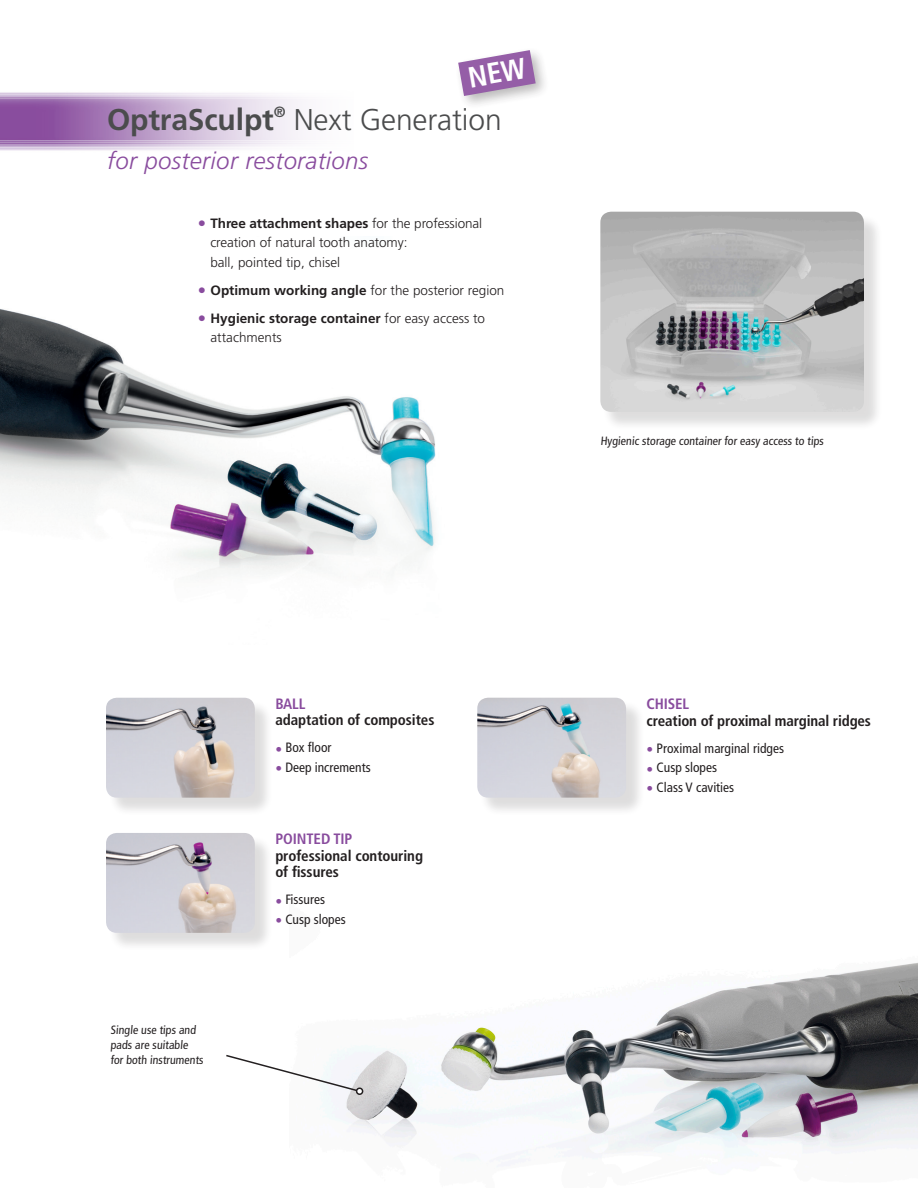
<style>
.page{position:relative;width:918px;height:1188px;background:#fff}
.page>*{position:absolute;margin:0;border:0;box-sizing:border-box;transform-origin:0 0}
.Lauftext{font:300 30px "Frutiger";letter-spacing:-.005em;color:#4b4c4d}
.Lauftext-2{font:italic 300 24px "Frutiger";letter-spacing:.01em;color:#894c9e}
.Lauftext-3{font:700 condensed 15px/16.5px "Frutiger";letter-spacing:-.005em;color:#231f20}
.Lauftext-4{font:700 condensed 15px "Frutiger";color:#894c9e}
.Lauftext-5{font:300 13.5px/19.5px "Frutiger";color:#231f20}
.Lauftext-6{font:condensed 13.5px "Frutiger";color:#231f20}
.t1{font:condensed 12px/15px "Frutiger";color:#231f20}
.s1{font-weight:700}
.s2{font-size:16.5px;color:#894c9e}
.s3{color:#894c9e}
</style>
<div class="page">
<img style="left:320px;top:962px;width:598px;height:205px">
<div style="left:454px;top:46px;width:96px;height:65px;background:#231f20;opacity:.35"></div>
<img style="left:0;top:309px;width:436px;height:268px">
<img style="left:0;top:92px;width:303px;height:59px">
<div style="left:108px;top:700px;width:166px;height:117px;background:#231f20;opacity:.15"></div>
<img style="left:106px;top:698px;width:149px;height:100px">
<div style="left:108px;top:835px;width:166px;height:117px;background:#231f20;opacity:.15"></div>
<img style="left:106px;top:833px;width:149px;height:100px">
<div style="left:480px;top:700px;width:165px;height:117px;background:#231f20;opacity:.15"></div>
<img style="left:477px;top:698px;width:149px;height:100px">
<div style="left:603px;top:214px;width:280px;height:216px;background:#231f20;opacity:.15"></div>
<img style="left:600px;top:212px;width:264px;height:200px">
<div style="left:356px;top:1088px;width:7px;height:6px;background:#fff;border-radius:2px"></div>
<svg style="left:226px;top:1054px;width:133px;height:38px"></svg>
<div style="left:356px;top:1087px;width:8px;height:8px;border:2px solid #231f20;border-radius:3px"></div>
<svg style="left:458px;top:50px;width:78px;height:46px"></svg>
<p class="Lauftext" style="left:107px;top:103px;width:396px"><span class="s1">OptraSculpt</span><sup>®</sup> Next Generation</p>
<p class="Lauftext-2" style="left:107px;top:147px;width:263px">for posterior restorations</p>
<p class="Lauftext-5" style="left:210px;top:213px;width:273px;text-indent:-13px"><span class="s2">•</span> <span class="s1">Three attachment shapes</span> for the professional creation of natural tooth anatomy:<br>ball, pointed tip, chisel</p>
<p class="Lauftext-5" style="left:198px;top:280px;width:308px"><span class="s2">•</span> <span class="s1">Optimum working angle</span> for the posterior region</p>
<p class="Lauftext-5" style="left:211px;top:308px;width:276px;text-indent:-13px"><span class="s2">•</span> <span class="s1">Hygienic storage container</span> for easy access to attachments</p>
<p class="t1" style="left:600px;top:433px;width:226px">Hygienic storage container for easy access to tips</p>
<p class="t1" style="left:111px;top:1022px;width:88px">Single use tips and pads are suitable</p>
<p class="t1" style="left:111px;top:1052px;width:96px">for both instruments</p>
<p class="Lauftext-4" style="left:275px;top:695px;width:32px">BALL</p>
<p class="Lauftext-3" style="left:275px;top:712px;width:161px">adaptation of composites</p>
<p class="Lauftext-6" style="left:275px;top:740px;width:58px"><span class="s3">•</span> Box floor</p>
<p class="Lauftext-6" style="left:275px;top:759px;width:97px"><span class="s3">•</span> Deep increments</p>
<p class="Lauftext-3" style="left:275px;top:831px;width:149px"><span class="s3">POINTED TIP </span>professional contouring of fissures</p>
<p class="Lauftext-6" style="left:275px;top:892px;width:51px"><span class="s3">•</span> Fissures</p>
<p class="Lauftext-6" style="left:275px;top:911px;width:72px"><span class="s3">•</span> Cusp slopes</p>
<p class="Lauftext-3" style="left:647px;top:696px;width:226px"><span class="s3">CHISEL<br></span>creation of proximal marginal ridges</p>
<p class="Lauftext-6" style="left:647px;top:740px;width:139px"><span class="s3">•</span> Proximal marginal ridges</p>
<p class="Lauftext-6" style="left:647px;top:760px;width:72px"><span class="s3">•</span> Cusp slopes</p>
<p class="Lauftext-6" style="left:647px;top:779px;width:89px"><span class="s3">•</span> Class V cavities</p>
</div>
